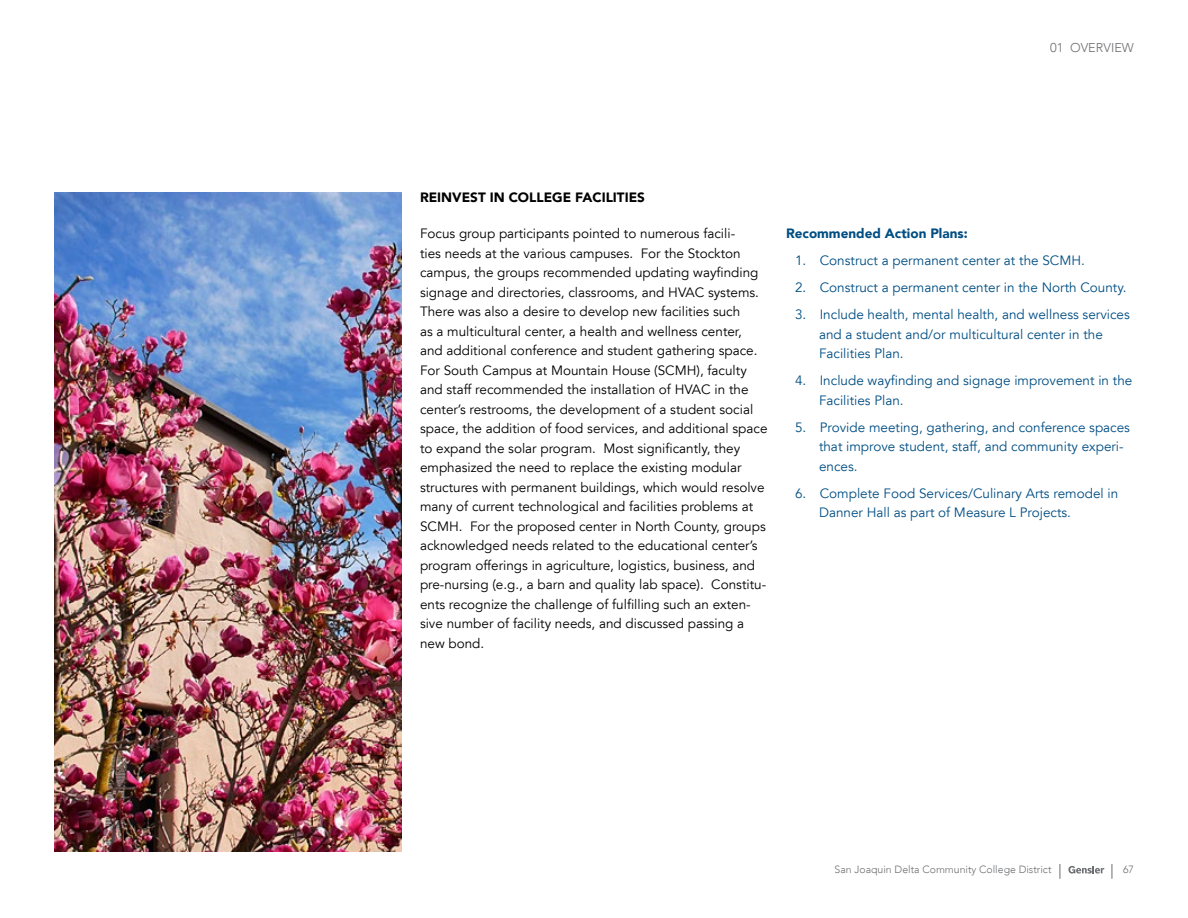
<style>
.page{position:relative;width:1188px;height:918px;background:#fff}
.page>*{position:absolute;margin:0;border:0;box-sizing:border-box;transform-origin:0 0}
.t1{font:13.5px/19.5px "Avenir LT";color:#000}
.t2{font:13.5px/19.5px "Avenir LT";color:#004e83}
.t3{font:900 13.5px "Avenir LT";color:#000}
.t4{font:900 13.5px "Avenir LT";color:#004e83}
.t5{font:300 12.75px "Avenir LT";color:#6d6e71}
.t6{font:300 10.5px "Avenir LT";color:#6d6e71}
</style>
<div class="page">
<img style="left:54px;top:192px;width:348px;height:659px">
<svg style="left:1112px;top:864px;width:1px;height:15px"></svg>
<svg style="left:1060px;top:864px;width:1px;height:15px"></svg>
<svg style="left:1068px;top:866px;width:36px;height:8px"></svg>
<p class="t5" style="left:1050px;top:40px;width:85px">01 Overview</p>
<p class="t3" style="left:420px;top:189px;width:18px">Reinvest</p>
<p class="t3" style="left:490px;top:189px;width:64px">in College</p>
<p class="t3" style="left:575px;top:189px;width:45px">Faci lities</p>
<p class="t1" style="left:420px;top:224px;width:349px">Focus group participants pointed to numerous facili-<br>ties needs at the various campuses. For the Stockton campus, the groups recommended updating wayfinding signage and directories, classrooms, and HVAC systems.<br>There was also a desire to develop new facilities such<br>as a multicultural center, a health and wellness center, and additional conference and student gathering space.<br>For South Campus at Mountain House (SCMH), faculty and staff recommended the installation of HVAC in the center’s restrooms, the development of a student social space, the addition of food services, and additional space to expand the solar program. Most significantly, they emphasized the need to replace the existing modular structures with permanent buildings, which would resolve many of current technological and facilities problems at SCMH. For the proposed center in North County, groups acknowledged needs related to the educational center’s program offerings in agriculture, logistics, business, and pre-nursing (e.g., a barn and quality lab space). Constitu&shy;ents recognize the challenge of fulfilling such an exten&shy;sive number of facility needs, and discussed passing a new bond.</p>
<p class="t4" style="left:786px;top:225px;width:183px">Recommended Action Plans:</p>
<p class="t2" style="left:795px;top:251px;width:291px">1. Construct a permanent center at the SCMH.</p>
<p class="t2" style="left:795px;top:278px;width:333px">2. Construct a permanent center in the North County.</p>
<p class="t2" style="left:819px;top:305px;width:312px;text-indent:-24px">3. Include health, mental health, and wellness services and a student and/or multicultural center in the<br>Facilities Plan.</p>
<p class="t2" style="left:819px;top:371px;width:315px;text-indent:-24px">4. Include wayfinding and signage improvement in the<br>Facilities Plan.</p>
<p class="t2" style="left:819px;top:418px;width:313px;text-indent:-24px">5. Provide meeting, gathering, and conference spaces that improve student, staff, and community experi&shy;ences.</p>
<p class="t2" style="left:819px;top:484px;width:301px;text-indent:-24px">6. Complete Food Services/Culinary Arts remodel in<br>Danner Hall as part of Measure L Projects.</p>
<p class="t6" style="left:835px;top:864px;width:218px">San Joaquin Delta Community College District</p>
<p class="t6" style="left:1123px;top:864px;width:12px">67</p>
</div>
